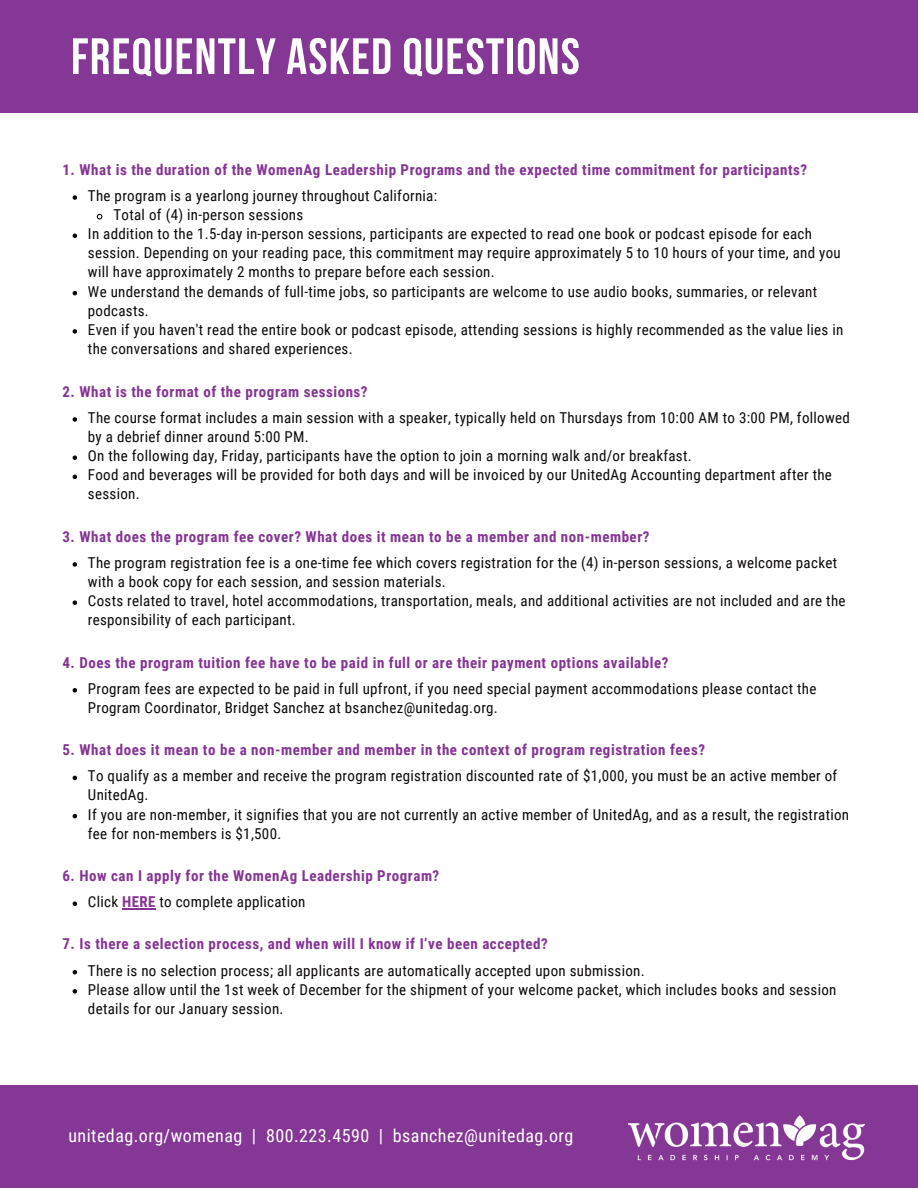
<style>
.page{position:relative;width:918px;height:1188px;background:#fff}
.page>*{position:absolute;margin:0;border:0;box-sizing:border-box;transform-origin:0 0}
.t1{font:700 51px "Bebas Neue";letter-spacing:.025em;color:#fff}
.t2{font:18px "Roboto Condensed";letter-spacing:.025em;color:#fff}
.t3{font:15px/19.2px "Roboto Condensed";letter-spacing:.02em;color:#0b0808}
.t4{font:700 15px "Roboto Condensed";letter-spacing:.035em;color:#853494}
.s1{font-weight:700;color:#853494}
</style>
<div class="page">
<div style="left:0;top:1085px;width:918px;height:103px;background:#853795"></div>
<img style="left:629px;top:1115px;width:236px;height:46px">
<div style="left:0;top:0;width:918px;height:113px;background:#853795"></div>
<svg style="left:73px;top:195px;width:4px;height:5px"></svg>
<svg style="left:96px;top:213px;width:7px;height:7px"></svg>
<svg style="left:73px;top:234px;width:4px;height:4px"></svg>
<svg style="left:73px;top:291px;width:4px;height:4px"></svg>
<svg style="left:73px;top:329px;width:4px;height:5px"></svg>
<svg style="left:73px;top:417px;width:4px;height:5px"></svg>
<svg style="left:73px;top:455px;width:4px;height:5px"></svg>
<svg style="left:73px;top:475px;width:4px;height:4px"></svg>
<svg style="left:73px;top:562px;width:4px;height:5px"></svg>
<svg style="left:73px;top:600px;width:4px;height:5px"></svg>
<svg style="left:73px;top:688px;width:4px;height:5px"></svg>
<svg style="left:73px;top:776px;width:4px;height:4px"></svg>
<svg style="left:73px;top:814px;width:4px;height:4px"></svg>
<svg style="left:73px;top:901px;width:4px;height:5px"></svg>
<hr style="left:122px;top:908px;width:34px;height:1px;background:#853494">
<svg style="left:73px;top:970px;width:4px;height:4px"></svg>
<svg style="left:73px;top:989px;width:4px;height:5px"></svg>
<p class="t1" style="left:71px;top:36px;width:510px">FREQUENTLY ASKED QUESTIONS</p>
<p class="t4" style="left:62px;top:161px;width:746px">1. What is the duration of the WomenAg Leadership Programs and the expected time commitment for participants?</p>
<p class="t3" style="left:88px;top:186px;width:351px">The program is a yearlong journey throughout California:</p>
<p class="t3" style="left:113px;top:205px;width:191px">Total of (4) in-person sessions</p>
<h3 class="t3" style="left:88px;top:224px;width:754px">In addition to the 1.5-day in-person sessions, participants are expected to read one book or podcast episode for each session. Depending on your reading pace, this commitment may require approximately 5 to 10 hours of your time, and you will have approximately 2 months to prepare before each session.</h3>
<p class="t3" style="left:88px;top:282px;width:731px">We understand the demands of full-time jobs, so participants are welcome to use audio books, summaries, or relevant podcasts.</p>
<p class="t3" style="left:88px;top:320px;width:757px">Even if you haven't read the entire book or podcast episode, attending sessions is highly recommended as the value lies in the conversations and shared experiences.</p>
<p class="t4" style="left:62px;top:383px;width:307px">2. What is the format of the program sessions?</p>
<h3 class="t3" style="left:88px;top:408px;width:763px">The course format includes a main session with a speaker, typically held on Thursdays from 10:00 AM to 3:00 PM, followed by a debrief dinner around 5:00 PM.</h3>
<p class="t3" style="left:88px;top:446px;width:605px">On the following day, Friday, participants have the option to join a morning walk and/or breakfast.</p>
<p class="t3" style="left:88px;top:465px;width:746px">Food and beverages will be provided for both days and will be invoiced by our UnitedAg Accounting department after the session.</p>
<h3 class="t4" style="left:62px;top:528px;width:589px">3. What does the program fee cover? What does it mean to be a member and non-member?</h3>
<p class="t3" style="left:88px;top:553px;width:751px">The program registration fee is a one-time fee which covers registration for the (4) in-person sessions, a welcome packet with a book copy for each session, and session materials.</p>
<h3 class="t3" style="left:88px;top:591px;width:759px">Costs related to travel, hotel accommodations, transportation, meals, and additional activities are not included and are the responsibility of each participant.</h3>
<p class="t4" style="left:62px;top:654px;width:608px">4. Does the program tuition fee have to be paid in full or are their payment options available?</p>
<p class="t3" style="left:88px;top:679px;width:730px">Program fees are expected to be paid in full upfront, if you need special payment accommodations please contact the<br>Program Coordinator, Bridget Sanchez at bsanchez@unitedag.org.</p>
<h3 class="t4" style="left:62px;top:741px;width:644px">5. What does it mean to be a non-member and member in the context of program registration fees?</h3>
<p class="t3" style="left:88px;top:767px;width:751px">To qualify as a member and receive the program registration discounted rate of $1,000, you must be an active member of<br>UnitedAg.</p>
<h3 class="t3" style="left:88px;top:805px;width:763px">If you are non-member, it signifies that you are not currently an active member of UnitedAg, and as a result, the registration fee for non-members is $1,500.</h3>
<p class="t4" style="left:62px;top:867px;width:378px">6. How can I apply for the WomenAg Leadership Program?</p>
<p class="t3" style="left:88px;top:892px;width:219px">Click <span class="s1">HERE</span> to complete application</p>
<h2 class="t4" style="left:62px;top:936px;width:487px">7. Is there a selection process, and when will I know if I’ve been accepted?</h2>
<p class="t3" style="left:88px;top:961px;width:750px">There is no selection process; all applicants are automatically accepted upon submission.<br>Please allow until the 1st week of December for the shipment of your welcome packet, which includes books and session details for our January session.</p>
<h3 class="t2" style="left:68px;top:1126px;width:316px">unitedag.org/womenag | 800.223.4590 |</h3>
<p class="t2" style="left:393px;top:1126px;width:182px">bsanchez@unitedag.org</p>
</div>
